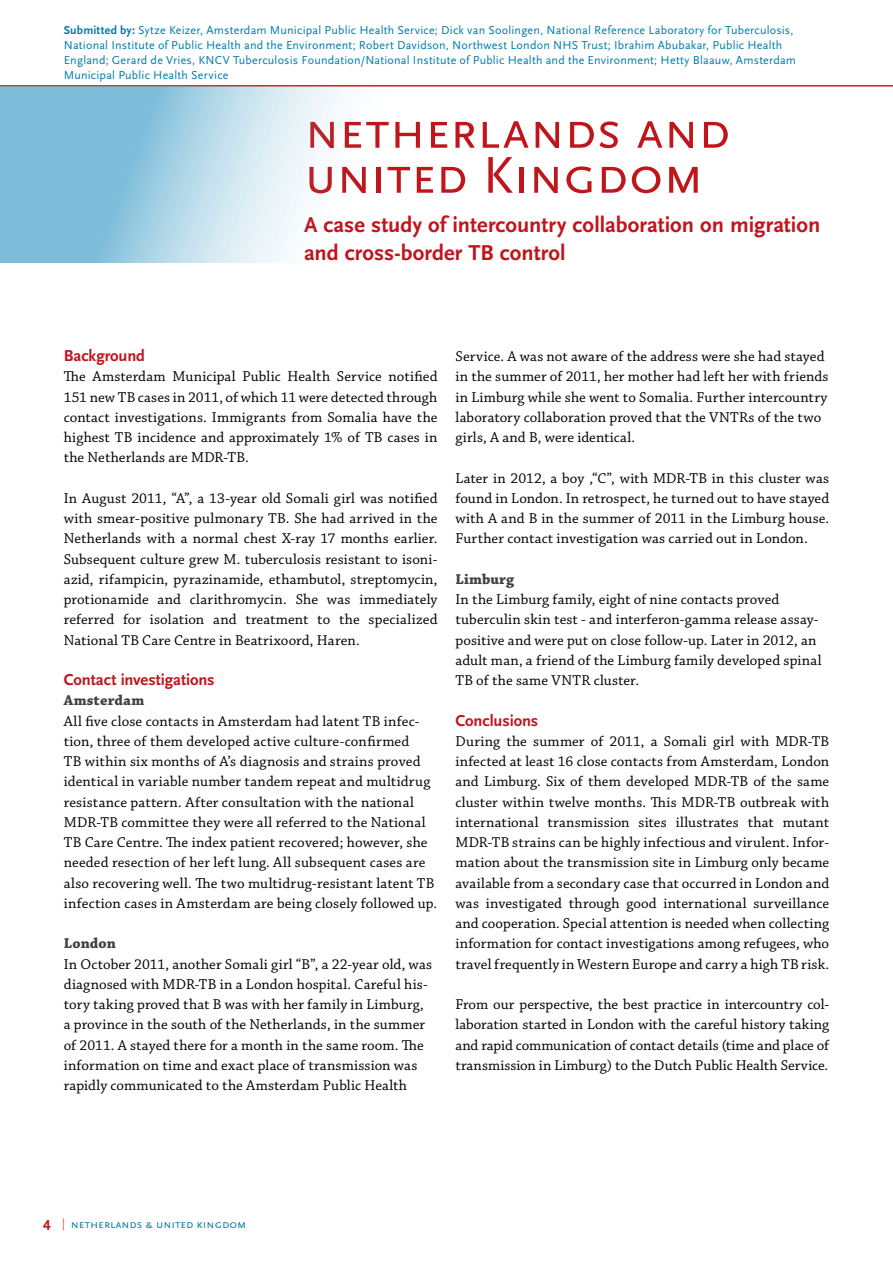
<style>
.page{position:relative;width:893px;height:1263px;background:#fff}
.page>*{position:absolute;margin:0;border:0;box-sizing:border-box;transform-origin:0 0}
.t1{font:54px/45px "Scala Sans Caps";letter-spacing:-.015em;color:#c0151b}
.t2{font:700 22.5px/27px "Scala Sans";color:#c0151b}
.t3{font:700 16.5px "Scala Sans";letter-spacing:-.005em;color:#c0151b}
.t4{font:15px/20.2px "Chaparral Pro";letter-spacing:.01em;color:#000;text-align:justify}
.t5{font:700 15px "Chaparral Pro";letter-spacing:.005em;color:#414042}
.t6{font:12px/15px "Scala Sans";letter-spacing:.02em;color:#007cab}
.t7{font:12px "Scala Sans Caps";color:#007cab}
.s1{font-weight:700}
.s2{font-family:"Stratum No 1";font-weight:700;font-size:15px;color:#c0151b}
.s3{font-family:"Stratum No 1";color:#c0151b}
</style>
<div class="page">
<svg style="left:0;top:86px;width:829px;height:176px"></svg>
<hr style="left:0;top:85px;width:893px;height:1px;background:#c0151b">
<p class="t6" style="left:64px;top:22px;width:734px"><span class="s1">Submitted by:</span> Sytze Keizer, Amsterdam Municipal Public Health Service; Dick van Soolingen, National Reference Laboratory for Tuberculosis, National Institute of Public Health and the Environment; Robert Davidson, Northwest London NHS Trust; Ibrahim Abubakar, Public Health England; Gerard de Vries, KNCV Tuberculosis Foundation/National Institute of Public Health and the Environment; Hetty Blaauw, Amsterdam Municipal Public Health Service</p>
<h1 class="t1" style="left:304px;top:108px;width:428px">netherlands and united Kingdom</h1>
<h2 class="t2" style="left:304px;top:212px;width:518px">A case study of intercountry collaboration on migration and cross-border TB control</h2>
<p class="t3" style="left:64px;top:347px;width:83px">Background</p>
<p class="t4" style="left:64px;top:367px;width:375px">The Amsterdam Municipal Public Health Service notified 151 new TB cases in 2011, of which 11 were detected through contact investigations. Immigrants from Somalia have the highest TB incidence and approximately 1% of TB cases in the Netherlands are MDR-TB.</p>
<p class="t4" style="left:64px;top:489px;width:375px">In August 2011, “A”, a 13-year old Somali girl was notified with smear-positive pulmonary TB. She had arrived in the Netherlands with a normal chest X-ray 17 months earlier.<br>Subsequent culture grew M. tuberculosis resistant to isoni&shy;azid, rifampicin, pyrazinamide, ethambutol, streptomycin, protionamide and clarithromycin. She was immediately referred for isolation and treatment to the specialized National TB Care Centre in Beatrixoord, Haren.</p>
<p class="t3" style="left:64px;top:671px;width:152px">Contact investigations</p>
<p class="t5" style="left:64px;top:692px;width:82px">Amsterdam</p>
<p class="t4" style="left:64px;top:711px;width:375px;text-align:left">All five close contacts in Amsterdam had latent TB infec&shy;tion, three of them developed active culture-confirmed<br>TB within six months of A’s diagnosis and strains proved identical in variable number tandem repeat and multidrug resistance pattern. After consultation with the national MDR-TB committee they were all referred to the National TB Care Centre. The index patient recovered; however, she needed resection of her left lung. All subsequent cases are also recovering well. The two multidrug-resistant latent TB infection cases in Amsterdam are being closely followed up.</p>
<p class="t5" style="left:64px;top:935px;width:54px">London</p>
<p class="t4" style="left:64px;top:954px;width:370px;text-align:left">In October 2011, another Somali girl “B”, a 22-year old, was diagnosed with MDR-TB in a London hospital. Careful his&shy;tory taking proved that B was with her family in Limburg, a province in the south of the Netherlands, in the summer of 2011. A stayed there for a month in the same room. The information on time and exact place of transmission was rapidly communicated to the Amsterdam Public Health</p>
<p class="t4" style="left:455px;top:347px;width:375px;text-align:left">Service. A was not aware of the address were she had stayed in the summer of 2011, her mother had left her with friends in Limburg while she went to Somalia. Further intercountry laboratory collaboration proved that the VNTRs of the two girls, A and B, were identical.</p>
<p class="t4" style="left:455px;top:468px;width:375px">Later in 2012, a boy ,“C”, with MDR-TB in this cluster was found in London. In retrospect, he turned out to have stayed with A and B in the summer of 2011 in the Limburg house.<br>Further contact investigation was carried out in London.</p>
<p class="t5" style="left:455px;top:570px;width:60px">Limburg</p>
<p class="t4" style="left:455px;top:590px;width:368px;text-align:left">In the Limburg family, eight of nine contacts proved tuberculin skin test - and interferon-gamma release assay&shy;positive and were put on close follow-up. Later in 2012, an adult man, a friend of the Limburg family developed spinal TB of the same VNTR cluster.</p>
<p class="t3" style="left:455px;top:711px;width:84px">Conclusions</p>
<p class="t4" style="left:455px;top:732px;width:375px">During the summer of 2011, a Somali girl with MDR-TB infected at least 16 close contacts from Amsterdam, London and Limburg. Six of them developed MDR-TB of the same cluster within twelve months. This MDR-TB outbreak with international transmission sites illustrates that mutant MDR-TB strains can be highly infectious and virulent. Infor&shy;mation about the transmission site in Limburg only became available from a secondary case that occurred in London and was investigated through good international surveillance and cooperation. Special attention is needed when collecting information for contact investigations among refugees, who travel frequently in Western Europe and carry a high TB risk.</p>
<p class="t4" style="left:455px;top:995px;width:375px">From our perspective, the best practice in intercountry col&shy;laboration started in London with the careful history taking and rapid communication of contact details (time and place of transmission in Limburg) to the Dutch Public Health Service.</p>
<p class="t7" style="left:43px;top:1217px;width:205px"><span class="s2">4</span> <span class="s3">|</span> netherlands &amp; united kingdom</p>
</div>
